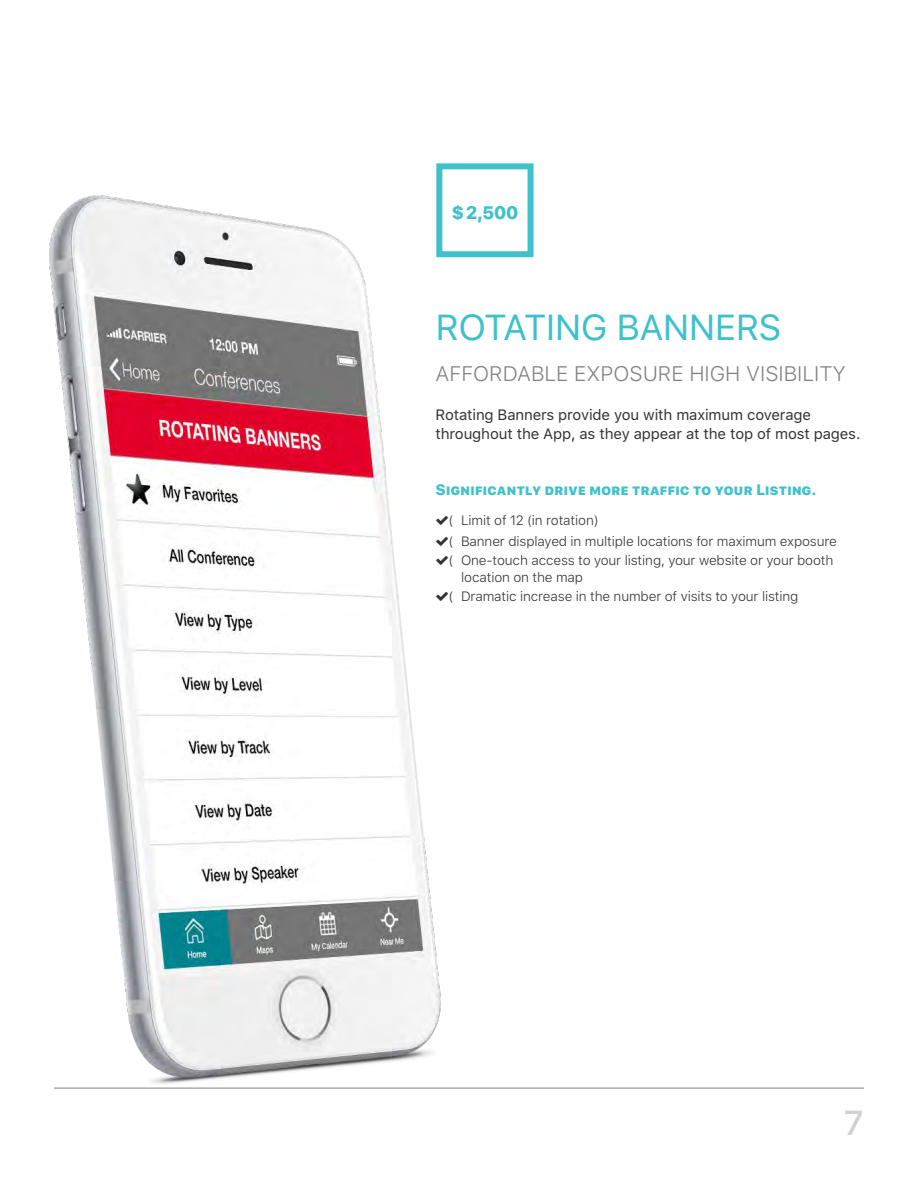
<style>
.page{position:relative;width:918px;height:1188px;background:#fff}
.page>*{position:absolute;margin:0;border:0;box-sizing:border-box;transform-origin:0 0}
.titre2{font:36px "SFUI Text";letter-spacing:-.02em;color:#3fc1cc}
.t1{font:500 34.5px "SFUI Text";color:#d0d0d0}
.t2{font:300 21px "SFUI Text";color:#808285}
.t3{font:800 18px "SFUI Text";color:#3fc1cc}
.t4{font:15px/19.5px "SFUI Text";letter-spacing:-.01em;color:#333233}
.t5{font:800 15px "SFUI Text";letter-spacing:-.02em;color:#3fc1cc}
.t6{font:300 13.5px/16.5px "SFUI Text";letter-spacing:-.01em;color:#333233}
</style>
<div class="page">
<hr style="left:54px;top:1088px;width:810px;height:1px;background:#808285">
<div style="left:436px;top:163px;width:98px;height:94px;border:6px solid #3fc1cc"></div>
<img style="left:50px;top:196px;width:391px;height:888px">
<svg style="left:437px;top:516px;width:4px;height:9px"></svg>
<svg style="left:437px;top:537px;width:4px;height:9px"></svg>
<svg style="left:437px;top:556px;width:4px;height:9px"></svg>
<svg style="left:437px;top:592px;width:4px;height:9px"></svg>
<p class="t3" style="left:451px;top:199px;width:69px">$ 2,500</p>
<p class="titre2" style="left:436px;top:302px;width:347px">ROTATING BANNERS</p>
<h2 class="t2" style="left:436px;top:359px;width:412px">AFFORDABLE EXPOSURE HIGH VISIBILITY</h2>
<p class="t4" style="left:436px;top:405px;width:426px">Rotating Banners provide you with maximum coverage throughout the App, as they appear at the top of most pages.</p>
<h4 class="t5" style="left:436px;top:478px;width:383px">Significantly drive more traffic to your Listing.</h4>
<p class="t6" style="left:449px;top:512px;width:151px">( Limit of 12 (in rotation)</p>
<p class="t6" style="left:449px;top:533px;width:389px">( Banner displayed in multiple locations for maximum exposure</p>
<p class="t6" style="left:461px;top:553px;width:374px;text-indent:-12px">( One-touch access to your listing, your website or your booth location on the map</p>
<p class="t6" style="left:449px;top:589px;width:351px">( Dramatic increase in the number of visits to your listing</p>
<h2 class="t1" style="left:844px;top:1098px;width:22px">7</h2>
</div>
